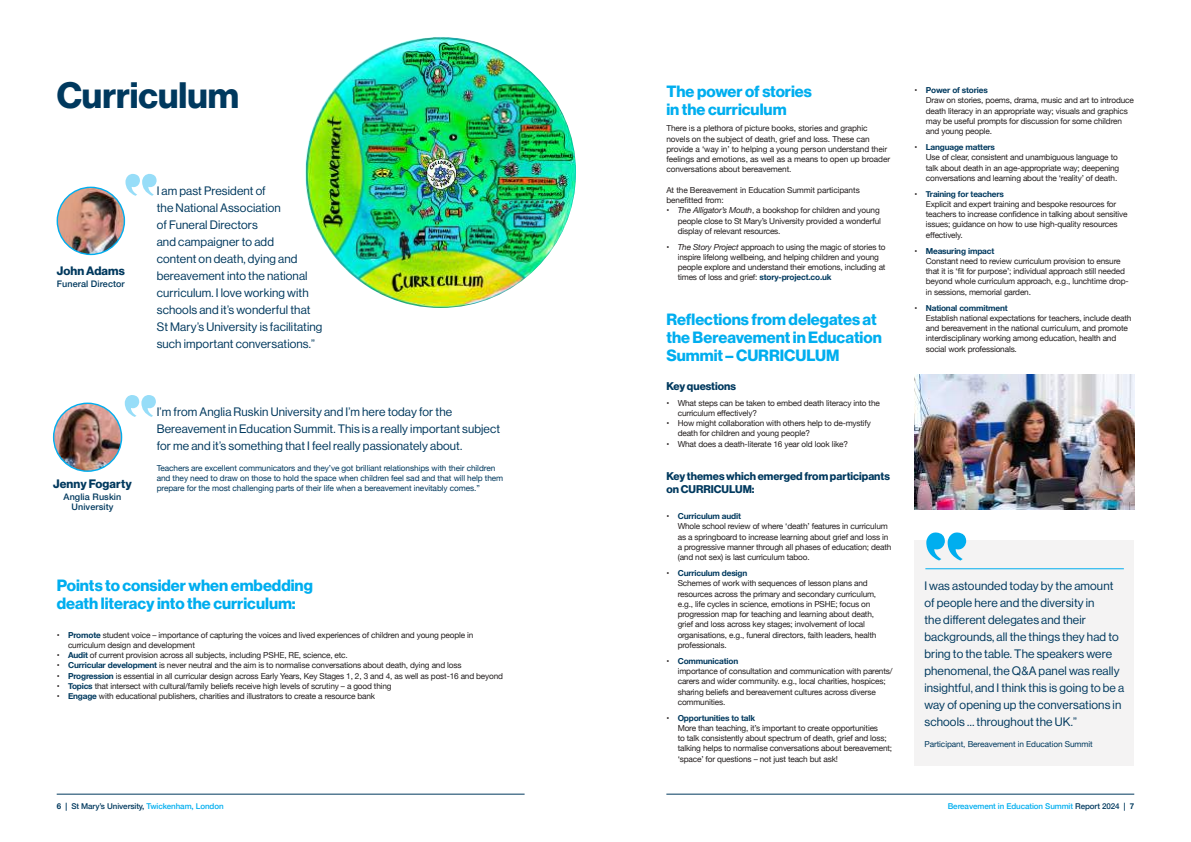
<style>
.page{position:relative;width:1191px;height:842px;background:#fff}
.page>*{position:absolute;margin:0;border:0;box-sizing:border-box;transform-origin:0 0}
.t1{font:36px "N Haas Grotesk DS Pro 75 Bd";color:#00395e}
.t2{font:16px/18px "N Haas Grotesk DS Pro 75 Bd";color:#00aeef}
.t3{font:12px/17px "N Haas Grotesk DS Pro 55 Rg";letter-spacing:.01em;color:#00395e}
.t4{font:12px "N Haas Grotesk DS Pro 75 Bd";letter-spacing:.01em;color:#00395e}
.t5{font:11px/13px "N Haas Grotesk DS Pro 75 Bd";color:#00395e}
.t6{font:500 9px/10px "Helvetica Neue";letter-spacing:.01em;color:#00395e;text-align:center}
.t7{font:8.2px/10.2px "Helvetica Neue";letter-spacing:-.02em;color:#241f1f}
.t8{font:8.2px/10.2px "Helvetica Neue";letter-spacing:-.01em;color:#00395e}
.t9{font:500 8px "Helvetica Neue";letter-spacing:-.01em;color:#00aeef}
.t10{font:500 8px "Helvetica Neue";letter-spacing:-.01em;color:#00395e}
.s1{font-weight:700;color:#00395e}
.s2{font-style:italic}
.s3{font-weight:700}
.s4{color:#00aeef}
.s5{color:#00395e}
</style>
<div class="page">
<hr style="left:57px;top:794px;width:467px;height:1px;background:#00395e">
<hr style="left:666px;top:794px;width:468px;height:1px;background:#00395e">
<img style="left:305px;top:37px;width:271px;height:271px;border-radius:136px">
<svg style="left:125px;top:174px;width:32px;height:22px"></svg>
<svg style="left:125px;top:395px;width:31px;height:22px"></svg>
<div style="left:914px;top:540px;width:220px;height:225px;background:#f4f3f3"></div>
<hr style="left:925px;top:568px;width:198px;height:1px;background:#00aeef">
<svg style="left:926px;top:532px;width:40px;height:29px"></svg>
<img style="left:914px;top:374px;width:220px;height:136px">
<img style="left:57px;top:187px;width:67px;height:67px;border-radius:34px">
<div style="left:57px;top:187px;width:68px;height:68px;border:1px solid #00aeef;border-radius:50%"></div>
<img style="left:54px;top:403px;width:68px;height:68px;border-radius:34px">
<div style="left:53px;top:403px;width:69px;height:69px;border:1px solid #00aeef;border-radius:50%"></div>
<h1 class="t1" style="left:57px;top:74px;width:184px">Curriculum</h1>
<h3 class="t4" style="left:57px;top:263px;width:70px">John Adams</h3>
<p class="t6" style="left:57px;top:278px;width:70px">Funeral Director</p>
<h3 class="t4" style="left:53px;top:476px;width:80px">Jenny Fogarty</h3>
<p class="t6" style="left:64px;top:491px;width:59px">Anglia Ruskin<br>University</p>
<p class="t3" style="left:157px;top:182px;width:167px">I am past President of<br>the National Association<br>of Funeral Directors<br>and campaigner to add<br>content on death, dying and bereavement into the national curriculum. I love working with schools and it’s wonderful that<br>St Mary’s University is facilitating such important conversations.”</p>
<h3 class="t3" style="left:157px;top:404px;width:345px">I’m from Anglia Ruskin University and I’m here today for the<br>Bereavement in Education Summit. This is a really important subject for me and it’s something that I feel really passionately about.</h3>
<p class="t8" style="left:157px;top:463px;width:348px">Teachers are excellent communicators and they’ve got brilliant relationships with their children and they need to draw on those to hold the space when children feel sad and that will help them prepare for the most challenging parts of their life when a bereavement inevitably comes.”</p>
<h2 class="t2" style="left:57px;top:577px;width:258px">Points to consider when embedding death literacy into the curriculum:</h2>
<p class="t7" style="left:68px;top:630px;width:407px;text-indent:-11px">• <span class="s1">Promote</span> student voice – importance of capturing the voices and lived experiences of children and young people in curriculum design and development</p>
<p class="t7" style="left:57px;top:650px;width:293px">• <span class="s1">Audit</span> of current provision across all subjects, including PSHE, RE, science, etc.</p>
<p class="t7" style="left:57px;top:661px;width:406px">• <span class="s1">Curricular development</span> is never neutral and the aim is to normalise conversations about death, dying and loss</p>
<p class="t7" style="left:57px;top:671px;width:448px">• <span class="s1">Progression</span> is essential in all curricular design across Early Years, Key Stages 1, 2, 3 and 4, as well as post-16 and beyond</p>
<p class="t7" style="left:57px;top:681px;width:336px">• <span class="s1">Topics</span> that intersect with cultural/family beliefs receive high levels of scrutiny – a good thing</p>
<p class="t7" style="left:57px;top:691px;width:320px">• <span class="s1">Engage</span> with educational publishers, charities and illustrators to create a resource bank</p>
<h2 class="t2" style="left:666px;top:83px;width:147px">The power of stories in the curriculum</h2>
<p class="t7" style="left:666px;top:124px;width:225px">There is a plethora of picture books, stories and graphic novels on the subject of death, grief and loss. These can provide a ‘way in’ to helping a young person understand their feelings and emotions, as well as a means to open up broader conversations about bereavement.</p>
<p class="t7" style="left:666px;top:185px;width:195px">At the Bereavement in Education Summit participants benefitted from:</p>
<p class="t7" style="left:677px;top:206px;width:205px;text-indent:-11px">• <span class="s2">The Alligator’s Mouth</span>, a bookshop for children and young people close to St Mary’s University provided a wonderful display of relevant resources.</p>
<p class="t7" style="left:677px;top:242px;width:209px;text-indent:-11px">• <span class="s2">The Story Project</span> approach to using the magic of stories to inspire lifelong wellbeing, and helping children and young people explore and understand their emotions, including at times of loss and grief: <span class="s1">story-project.co.uk</span></p>
<h2 class="t2" style="left:666px;top:310px;width:217px">Reflections from delegates at the Bereavement in Education<br>Summit – CURRICULUM</h2>
<h3 class="t5" style="left:666px;top:379px;width:71px">Key questions</h3>
<p class="t7" style="left:677px;top:398px;width:204px;text-indent:-11px">• What steps can be taken to embed death literacy into the curriculum effectively?</p>
<p class="t7" style="left:677px;top:418px;width:195px;text-indent:-11px">• How might collaboration with others help to de-mystify death for children and young people?</p>
<p class="t7" style="left:666px;top:439px;width:183px">• What does a death-literate 16 year old look like?</p>
<h3 class="t5" style="left:666px;top:470px;width:225px">Key themes which emerged from participants on CURRICULUM:</h3>
<p class="t7" style="left:677px;top:512px;width:215px;text-indent:-11px">• <span class="s1">Curriculum audit<br></span>Whole school review of where ‘death’ features in curriculum as a springboard to increase learning about grief and loss in a progressive manner through all phases of education; death (and not sex) is last curriculum taboo.</p>
<p class="t7" style="left:677px;top:568px;width:200px;text-indent:-11px">• <span class="s1">Curriculum design<br></span>Schemes of work with sequences of lesson plans and resources across the primary and secondary curriculum, e.g., life cycles in science, emotions in PSHE; focus on progression map for teaching and learning about death, grief and loss across key stages; involvement of local organisations, e.g., funeral directors, faith leaders, health professionals.</p>
<p class="t7" style="left:677px;top:656px;width:216px;text-indent:-11px">• <span class="s1">Communication<br></span>importance of consultation and communication with parents/ carers and wider community. e.g., local charities, hospices; sharing beliefs and bereavement cultures across diverse communities.</p>
<p class="t7" style="left:677px;top:713px;width:216px;text-indent:-11px">• <span class="s1">Opportunities to talk<br></span>More than teaching, it’s important to create opportunities<br>to talk consistently about spectrum of death, grief and loss; talking helps to normalise conversations about bereavement; ‘space’ for questions – not just teach but ask!</p>
<p class="t7" style="left:926px;top:86px;width:209px;text-indent:-11px">• <span class="s1">Power of stories<br></span>Draw on stories, poems, drama, music and art to introduce death literacy in an appropriate way; visuals and graphics may be useful prompts for discussion for some children and young people.</p>
<p class="t7" style="left:926px;top:142px;width:195px;text-indent:-11px">• <span class="s1">Language matters<br></span>Use of clear, consistent and unambiguous language to talk about death in an age-appropriate way; deepening conversations and learning about the ‘reality’ of death.</p>
<p class="t7" style="left:926px;top:189px;width:203px;text-indent:-11px">• <span class="s1">Training for teachers<br></span>Explicit and expert training and bespoke resources for teachers to increase confidence in talking about sensitive issues; guidance on how to use high-quality resources effectively.</p>
<p class="t7" style="left:926px;top:246px;width:204px;text-indent:-11px">• <span class="s1">Measuring impact<br></span>Constant need to review curriculum provision to ensure that it is ‘fit for purpose’; individual approach still needed beyond whole curriculum approach, e.g., lunchtime drop&shy;in sessions, memorial garden.</p>
<p class="t7" style="left:926px;top:303px;width:207px;text-indent:-11px">• <span class="s1">National commitment<br></span>Establish national expectations for teachers, include death and bereavement in the national curriculum, and promote interdisciplinary working among education, health and social work professionals.</p>
<p class="t3" style="left:924px;top:578px;width:201px">I was astounded today by the amount of people here and the diversity in<br>the different delegates and their backgrounds, all the things they had to bring to the table. The speakers were phenomenal, the Q&amp;A panel was really insightful, and I think this is going to be a way of opening up the conversations in schools … throughout the UK.”</p>
<p class="t8" style="left:924px;top:739px;width:170px">Participant, Bereavement in Education Summit</p>
<p class="t10" style="left:57px;top:799px;width:168px"><span class="s3">6 |</span> St Mary’s University, <span class="s4">Twickenham, London</span></p>
<p class="t9" style="left:947px;top:799px;width:188px">Bereavement in Education Summit <span class="s5">Report 2024</span> <span class="s1">| 7</span></p>
</div>
